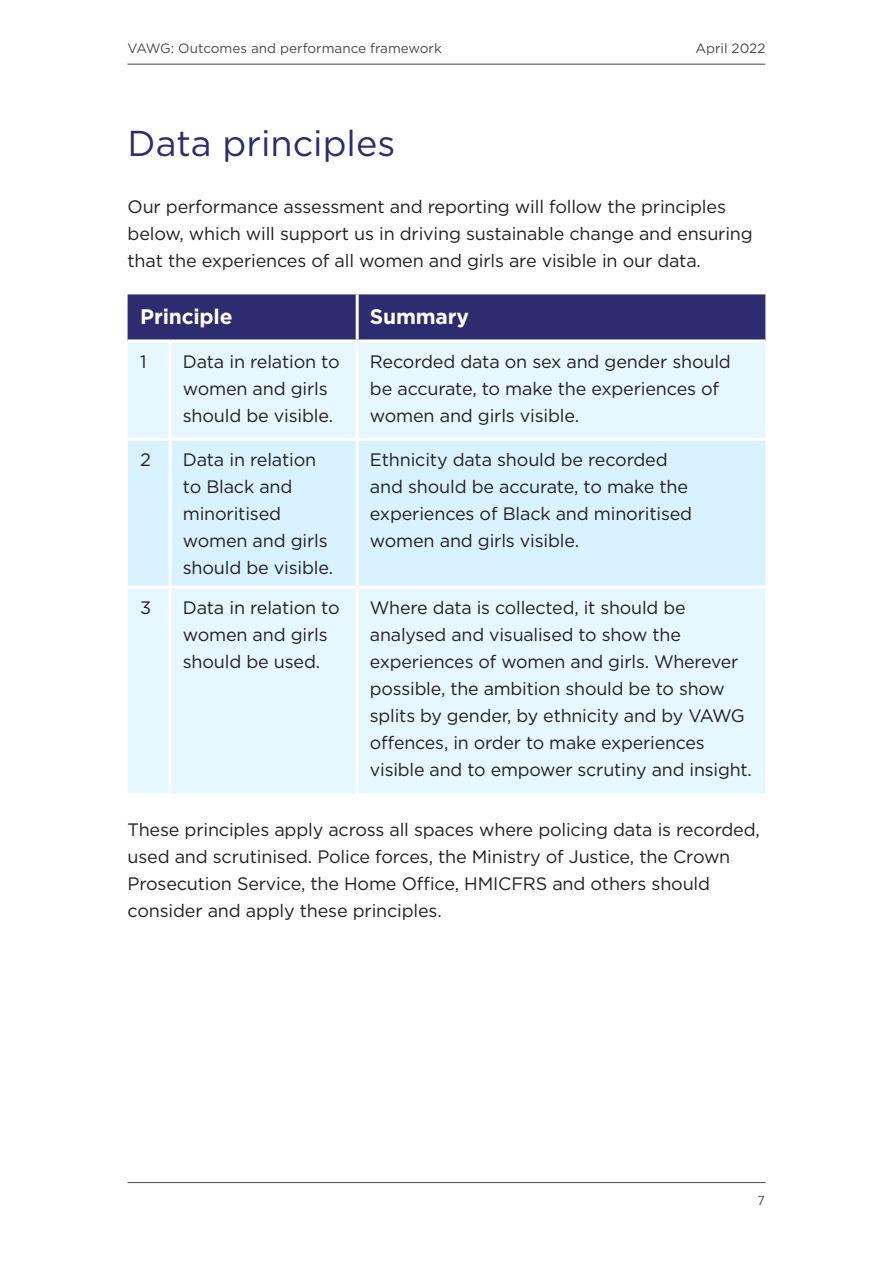
<style>
.page{position:relative;width:893px;height:1263px;background:#fff}
.page>*{position:absolute;margin:0;border:0;box-sizing:border-box;transform-origin:0 0}
.Heading{font:36px "Gotham";color:#2e2c70}
.Table_header{font:700 21px "Gotham";letter-spacing:-.01em;color:#fff}
.Body_text{font:18px/27px "Gotham";letter-spacing:-.01em;color:#231f20}
.t1{font:13.5px "Gotham";color:#4a4a4a}
.t2{font:13.5px "FS Elliot Pro";color:#4a4a4a}
</style>
<div class="page">
<hr style="left:128px;top:1182px;width:637px;height:1px;background:#4a4a4a">
<hr style="left:128px;top:64px;width:637px;height:1px;background:#4a4a4a">
<div style="left:128px;top:294px;width:637px;height:45px;background:#2e2c70"></div>
<div style="left:128px;top:342px;width:637px;height:451px;background:#e6f7ff"></div>
<div style="left:128px;top:441px;width:637px;height:145px;background:#d9f2ff"></div>
<hr style="left:356px;top:294px;width:3px;height:45px;background:#fff">
<hr style="left:169px;top:342px;width:3px;height:96px;background:#fff">
<hr style="left:356px;top:342px;width:3px;height:96px;background:#fff">
<hr style="left:128px;top:438px;width:42px;height:3px;background:#fff">
<hr style="left:170px;top:438px;width:187px;height:3px;background:#fff">
<hr style="left:169px;top:441px;width:3px;height:145px;background:#fff">
<hr style="left:357px;top:438px;width:408px;height:3px;background:#fff">
<hr style="left:356px;top:441px;width:3px;height:145px;background:#fff">
<hr style="left:128px;top:586px;width:42px;height:3px;background:#fff">
<hr style="left:170px;top:586px;width:187px;height:3px;background:#fff">
<hr style="left:169px;top:589px;width:3px;height:204px;background:#fff">
<hr style="left:357px;top:586px;width:408px;height:3px;background:#fff">
<hr style="left:356px;top:589px;width:3px;height:204px;background:#fff">
<p class="t1" style="left:128px;top:40px;width:316px">VAWG: Outcomes and performance framework</p>
<p class="t1" style="left:695px;top:40px;width:72px">April 2022</p>
<h1 class="Heading" style="left:128px;top:121px;width:269px">Data principles</h1>
<p class="Body_text" style="left:128px;top:193px;width:627px">Our performance assessment and reporting will follow the principles below, which will support us in driving sustainable change and ensuring that the experiences of all women and girls are visible in our data.</p>
<p class="Table_header" style="left:140px;top:303px;width:94px">Principle</p>
<p class="Table_header" style="left:370px;top:303px;width:100px">Summary</p>
<p class="Body_text" style="left:140px;top:348px;width:8px">1</p>
<p class="Body_text" style="left:183px;top:348px;width:158px">Data in relation to women and girls should be visible.</p>
<p class="Body_text" style="left:370px;top:348px;width:362px">Recorded data on sex and gender should be accurate, to make the experiences of women and girls visible.</p>
<p class="Body_text" style="left:140px;top:446px;width:12px">2</p>
<p class="Body_text" style="left:183px;top:446px;width:152px">Data in relation to Black and minoritised women and girls should be visible.</p>
<p class="Body_text" style="left:370px;top:446px;width:324px">Ethnicity data should be recorded and should be accurate, to make the experiences of Black and minoritised women and girls visible.</p>
<p class="Body_text" style="left:140px;top:594px;width:13px">3</p>
<p class="Body_text" style="left:183px;top:594px;width:158px">Data in relation to women and girls should be used.</p>
<p class="Body_text" style="left:370px;top:594px;width:383px">Where data is collected, it should be analysed and visualised to show the experiences of women and girls. Wherever possible, the ambition should be to show splits by gender, by ethnicity and by VAWG offences, in order to make experiences visible and to empower scrutiny and insight.</p>
<p class="Body_text" style="left:128px;top:815px;width:634px">These principles apply across all spaces where policing data is recorded, used and scrutinised. Police forces, the Ministry of Justice, the Crown Prosecution Service, the Home Office, HMICFRS and others should consider and apply these principles.</p>
<p class="t2" style="left:758px;top:1191px;width:9px">7</p>
</div>
